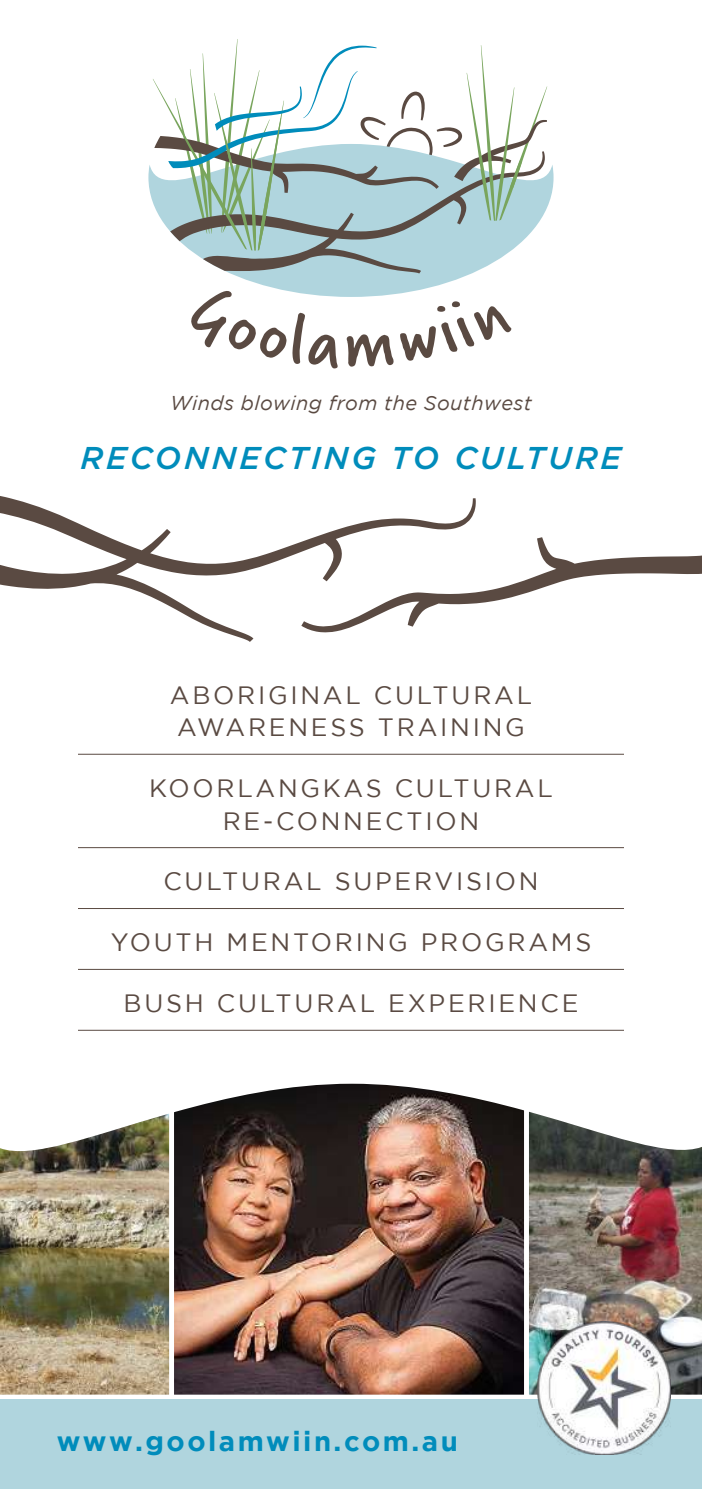
<style>
.page{position:relative;width:702px;height:1489px;background:#fff}
.page>*{position:absolute;margin:0;border:0;box-sizing:border-box;transform-origin:0 0}
.t1{font:italic 500 31.5px "Gotham";letter-spacing:.09em;color:#008cbb}
.t2{font:700 27.5px "Gotham";letter-spacing:.09em;color:#008cbb}
.t3{font:25px/32.5px "Gotham";letter-spacing:.11em;color:#5a4a42}
.t4{font:italic 20px "Gotham";letter-spacing:.02em;color:#5a4a42}
</style>
<div class="page">
<img style="left:174px;top:1083px;width:350px;height:311px">
<img style="left:0;top:1113px;width:169px;height:281px">
<img style="left:529px;top:1111px;width:173px;height:283px">
<hr style="left:78px;top:753px;width:546px;height:1px;background:#5a4a42">
<hr style="left:78px;top:847px;width:546px;height:1px;background:#5a4a42">
<hr style="left:78px;top:908px;width:546px;height:1px;background:#5a4a42">
<hr style="left:78px;top:968px;width:546px;height:1px;background:#5a4a42">
<hr style="left:78px;top:1029px;width:546px;height:1px;background:#5a4a42">
<svg style="left:0;top:496px;width:476px;height:146px"></svg>
<svg style="left:301px;top:537px;width:401px;height:95px"></svg>
<div style="left:0;top:1399px;width:702px;height:89px;background:#b0d5de"></div>
<svg style="left:191px;top:297px;width:95px;height:61px"></svg>
<svg style="left:292px;top:313px;width:45px;height:55px"></svg>
<svg style="left:346px;top:334px;width:47px;height:32px"></svg>
<svg style="left:400px;top:301px;width:111px;height:60px"></svg>
<svg style="left:148px;top:165px;width:405px;height:132px"></svg>
<svg style="left:170px;top:258px;width:375px;height:15px;fill:#b0d5de"></svg>
<svg style="left:153px;top:39px;width:394px;height:219px"></svg>
<img style="left:537px;top:1321px;width:133px;height:133px">
<p class="t4" style="left:170px;top:391px;width:363px">Winds blowing from the Southwest</p>
<p class="t1" style="left:81px;top:437px;width:542px">RECONNECTING TO CULTURE</p>
<p class="t3" style="left:170px;top:678px;width:364px">ABORIGINAL CULTURAL<br>AWARENESS TRAINING</p>
<p class="t3" style="left:149px;top:771px;width:405px;text-align:center">KOORLANGKAS CULTURAL<br>RE-CONNECTION</p>
<p class="t3" style="left:163px;top:865px;width:376px">CULTURAL SUPERVISION</p>
<p class="t3" style="left:111px;top:925px;width:482px">YOUTH MENTORING PROGRAMS</p>
<p class="t3" style="left:124px;top:986px;width:456px">BUSH CULTURAL EXPERIENCE</p>
<p class="t2" style="left:57px;top:1424px;width:402px">www.goolamwiin.com.au</p>
</div>
